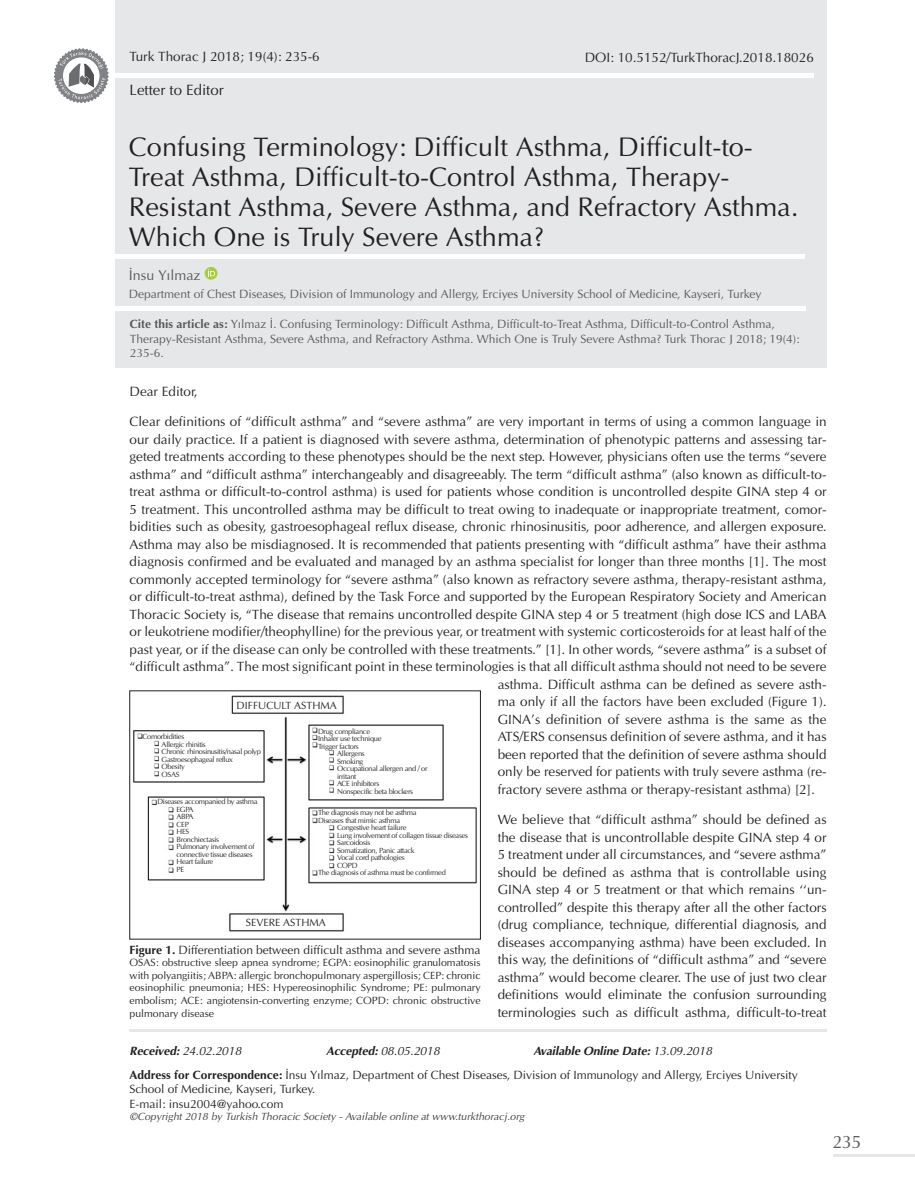
<style>
.page{position:relative;width:915px;height:1191px;background:#fff}
.page>*{position:absolute;margin:0;border:0;box-sizing:border-box;transform-origin:0 0}
.t1{font:27px/30px "Optima Normal Tr";color:#231f20}
.t2{font:18px "Optima Normal Tr";color:#57585a}
.t3{font:15px "Optima Normal Tr";color:#231f20}
.t4{font:14.25px "Optima Normal Tr";color:#57585a}
.t5{font:13.5px/17.5px "Optima Normal Tr";color:#231f20;text-align:justify}
.t6{font:12px/14.4px "Optima Normal Tr";color:#57585a}
.t7{font:12px/14.4px "Optima Normal Tr";color:#231f20}
.t8{font:12px "Optima Italic Tr";letter-spacing:-.01em;color:#231f20}
.t9{font:italic 700 12px "Optima Tr";letter-spacing:-.01em;color:#231f20}
.t10{font:10.5px/12.6px "Optima Normal Tr";color:#231f20;text-align:justify}
.t11{font:10.5px "Optima Italic Tr";color:#3e3e3f}
.t12{font:7.5px/7.5px "Optima Normal Tr";letter-spacing:-.04em;color:#231f20}
.s1{font-family:"Optima Bold Tr"}
.s2{font-family:"Optima Tr";font-weight:700;font-style:italic}
.s3{font-family:"Optima Italic Tr";font-weight:400;font-style:normal}
</style>
<div class="page">
<div style="left:115px;top:0;width:711px;height:368px;background:#e6e7e9"></div>
<svg style="left:205px;top:267px;width:12px;height:13px"></svg>
<svg style="left:208px;top:269px;width:7px;height:7px"></svg>
<hr style="left:4px;top:74px;width:809px;height:4px;background:#fff">
<svg style="left:53px;top:48px;width:56px;height:55px"></svg>
<hr style="left:0;top:254px;width:804px;height:4px;background:#fff">
<hr style="left:129px;top:1029px;width:697px;height:3px;background:#e6e7e9">
<hr style="left:833px;top:1154px;width:81px;height:2px;background:#e6e7e9">
<div style="left:0;top:306px;width:805px;height:5px;background:#fff"></div>
<img style="left:133px;top:695px;width:344px;height:237px">
<p class="t5" style="left:129px;top:48px;width:192px">Turk Thorac J 2018; 19(4): 235-6</p>
<p class="t3" style="left:129px;top:81px;width:96px">Letter to Editor</p>
<p class="t1" style="left:129px;top:131px;width:670px">Confusing Terminology: Difficult Asthma, Difficult-to-Treat Asthma, Difficult-to-Control Asthma, Therapy-Resistant Asthma, Severe Asthma, and Refractory Asthma.<br>Which One is Truly Severe Asthma?</p>
<p class="t5" style="left:584px;top:49px;width:230px">DOI: 10.5152/TurkThoracJ.2018.18026</p>
<p class="t4" style="left:129px;top:266px;width:73px">İnsu Yılmaz</p>
<p class="t6" style="left:129px;top:287px;width:633px">Department of Chest Diseases, Division of Immunology and Allergy, Erciyes University School of Medicine, Kayseri, Turkey</p>
<p class="t6" style="left:130px;top:317px;width:670px"><span class="s1">Cite this article as:</span> Yılmaz İ. Confusing Terminology: Difficult Asthma, Difficult-to-Treat Asthma, Difficult-to-Control Asthma,<br>Therapy-Resistant Asthma, Severe Asthma, and Refractory Asthma. Which One is Truly Severe Asthma? Turk Thorac J 2018; 19(4):<br>235-6.</p>
<p class="t5" style="left:129px;top:382px;width:70px">Dear Editor,</p>
<p class="t5" style="left:129px;top:413px;width:698px">Clear definitions of “difficult asthma” and “severe asthma” are very important in terms of using a common language in</p>
<p class="t5" style="left:129px;top:430px;width:698px">our daily practice. If a patient is diagnosed with severe asthma, determination of phenotypic patterns and assessing tar-</p>
<p class="t5" style="left:129px;top:448px;width:698px">geted treatments according to these phenotypes should be the next step. However, physicians often use the terms “severe</p>
<p class="t5" style="left:129px;top:465px;width:698px">asthma” and “difficult asthma” interchangeably and disagreeably. The term “difficult asthma” (also known as difficult-to-</p>
<p class="t5" style="left:129px;top:483px;width:698px">treat asthma or difficult-to-control asthma) is used for patients whose condition is uncontrolled despite GINA step 4 or</p>
<p class="t5" style="left:129px;top:500px;width:698px">5 treatment. This uncontrolled asthma may be difficult to treat owing to inadequate or inappropriate treatment, comor-</p>
<p class="t5" style="left:129px;top:518px;width:698px">bidities such as obesity, gastroesophageal reflux disease, chronic rhinosinusitis, poor adherence, and allergen exposure.</p>
<p class="t5" style="left:129px;top:535px;width:698px">Asthma may also be misdiagnosed. It is recommended that patients presenting with “difficult asthma” have their asthma</p>
<p class="t5" style="left:129px;top:553px;width:698px">diagnosis confirmed and be evaluated and managed by an asthma specialist for longer than three months [1]. The most</p>
<p class="t5" style="left:129px;top:570px;width:698px">commonly accepted terminology for “severe asthma” (also known as refractory severe asthma, therapy-resistant asthma,</p>
<p class="t5" style="left:129px;top:588px;width:698px">or difficult-to-treat asthma), defined by the Task Force and supported by the European Respiratory Society and American</p>
<p class="t5" style="left:129px;top:605px;width:698px">Thoracic Society is, “The disease that remains uncontrolled despite GINA step 4 or 5 treatment (high dose ICS and LABA</p>
<p class="t5" style="left:129px;top:623px;width:698px">or leukotriene modifier/theophylline) for the previous year, or treatment with systemic corticosteroids for at least half of the</p>
<p class="t5" style="left:129px;top:640px;width:698px">past year, or if the disease can only be controlled with these treatments.” [1]. In other words, “severe asthma” is a subset of</p>
<p class="t5" style="left:129px;top:658px;width:698px">“difficult asthma”. The most significant point in these terminologies is that all difficult asthma should not need to be severe</p>
<p class="t5" style="left:497px;top:675px;width:330px">asthma. Difficult asthma can be defined as severe asth-</p>
<p class="t5" style="left:497px;top:693px;width:330px">ma only if all the factors have been excluded (Figure 1).</p>
<p class="t5" style="left:497px;top:710px;width:330px">GINA’s definition of severe asthma is the same as the</p>
<p class="t5" style="left:497px;top:728px;width:330px">ATS/ERS consensus definition of severe asthma, and it has</p>
<p class="t5" style="left:497px;top:745px;width:330px">been reported that the definition of severe asthma should</p>
<p class="t5" style="left:497px;top:763px;width:330px">only be reserved for patients with truly severe asthma (re-</p>
<p class="t5" style="left:497px;top:780px;width:319px">fractory severe asthma or therapy-resistant asthma) [2].</p>
<p class="t5" style="left:497px;top:810px;width:330px">We believe that “difficult asthma” should be defined as the disease that is uncontrollable despite GINA step 4 or 5 treatment under all circumstances, and “severe asthma” should be defined as asthma that is controllable using GINA step 4 or 5 treatment or that which remains ‘‘un&shy;controlled” despite this therapy after all the other factors (drug compliance, technique, differential diagnosis, and diseases accompanying asthma) have been excluded. In this way, the definitions of “difficult asthma” and “severe asthma” would become clearer. The use of just two clear definitions would eliminate the confusion surrounding terminologies such as difficult asthma, difficult-to-treat</p>
<p class="t10" style="left:236px;top:699px;width:102px">DIFFUCULT ASTHMA</p>
<p class="t12" style="left:318px;top:727px;width:54px">Drug compliance</p>
<p class="t12" style="left:318px;top:734px;width:65px">Inhaler use technique</p>
<p class="t12" style="left:318px;top:742px;width:42px">Trigger factors</p>
<p class="t12" style="left:337px;top:749px;width:29px">Allergens</p>
<p class="t12" style="left:337px;top:757px;width:28px">Smoking</p>
<p class="t12" style="left:337px;top:764px;width:92px">Occupational allergen and / or irritant</p>
<p class="t12" style="left:337px;top:779px;width:44px">ACE inhibitors</p>
<p class="t12" style="left:337px;top:787px;width:77px">Nonspecific beta blockers</p>
<p class="t12" style="left:142px;top:733px;width:43px">Comorbidities</p>
<p class="t12" style="left:162px;top:740px;width:46px">Allergic rhinitis</p>
<p class="t12" style="left:162px;top:748px;width:101px">Chronic rhinosinusitis/nasal polyp</p>
<p class="t12" style="left:162px;top:755px;width:73px">Gastroesophageal reflux</p>
<p class="t12" style="left:162px;top:763px;width:25px">Obesity</p>
<p class="t12" style="left:162px;top:770px;width:19px">OSAS</p>
<p class="t12" style="left:157px;top:798px;width:102px">Diseases accompanied by asthma</p>
<p class="t12" style="left:176px;top:805px;width:19px">EGPA</p>
<p class="t12" style="left:176px;top:813px;width:19px">ABPA</p>
<p class="t12" style="left:176px;top:820px;width:14px">CEP</p>
<p class="t12" style="left:176px;top:828px;width:14px">HES</p>
<p class="t12" style="left:176px;top:835px;width:44px">Bronchiectasis</p>
<p class="t12" style="left:176px;top:843px;width:79px">Pulmonary involvement of connective tissue diseases</p>
<p class="t12" style="left:176px;top:858px;width:38px">Heart failure</p>
<p class="t12" style="left:176px;top:865px;width:9px">PE</p>
<p class="t12" style="left:318px;top:809px;width:100px">The diagnosis may not be asthma</p>
<p class="t12" style="left:318px;top:816px;width:83px">Diseases that mimic asthma</p>
<p class="t12" style="left:337px;top:824px;width:71px">Congestive heart failure</p>
<p class="t12" style="left:337px;top:831px;width:132px">Lung involvement of collagen tissue diseases</p>
<p class="t12" style="left:337px;top:839px;width:35px">Sarcoidosis</p>
<p class="t12" style="left:337px;top:846px;width:79px">Somatization, Panic attack</p>
<p class="t12" style="left:337px;top:854px;width:69px">Vocal cord pathologies</p>
<p class="t12" style="left:337px;top:861px;width:22px">COPD</p>
<p class="t12" style="left:318px;top:869px;width:129px">The diagnosis of asthma must be confirmed</p>
<p class="t10" style="left:246px;top:916px;width:81px">SEVERE ASTHMA</p>
<p class="t7" style="left:129px;top:942px;width:352px"><span class="s1">Figure 1.</span> Differentiation between difficult asthma and severe asthma</p>
<p class="t10" style="left:129px;top:956px;width:352px">OSAS: obstructive sleep apnea syndrome; EGPA: eosinophilic granulomatosis with polyangiitis; ABPA: allergic bronchopulmonary aspergillosis; CEP: chronic eosinophilic pneumonia; HES: Hypereosinophilic Syndrome; PE: pulmonary embolism; ACE: angiotensin-converting enzyme; COPD: chronic obstructive pulmonary disease</p>
<p class="t8" style="left:129px;top:1044px;width:113px"><span class="s2">Received:</span> 24.02.2018</p>
<p class="t8" style="left:326px;top:1044px;width:115px"><span class="s2">Accepted:</span> 08.05.2018</p>
<p class="t9" style="left:533px;top:1043px;width:180px">Available Online Date: <span class="s3">13.09.2018</span></p>
<p class="t7" style="left:129px;top:1067px;width:669px"><span class="s1">Address for Correspondence:</span> İnsu Yılmaz, Department of Chest Diseases, Division of Immunology and Allergy, Erciyes University<br>School of Medicine, Kayseri, Turkey.<br>E-mail: insu2004@yahoo.com</p>
<p class="t11" style="left:129px;top:1110px;width:396px">©Copyright 2018 by Turkish Thoracic Society - Available online at www.turkthoracj.org</p>
<p class="t2" style="left:832px;top:1131px;width:30px">235</p>
</div>
